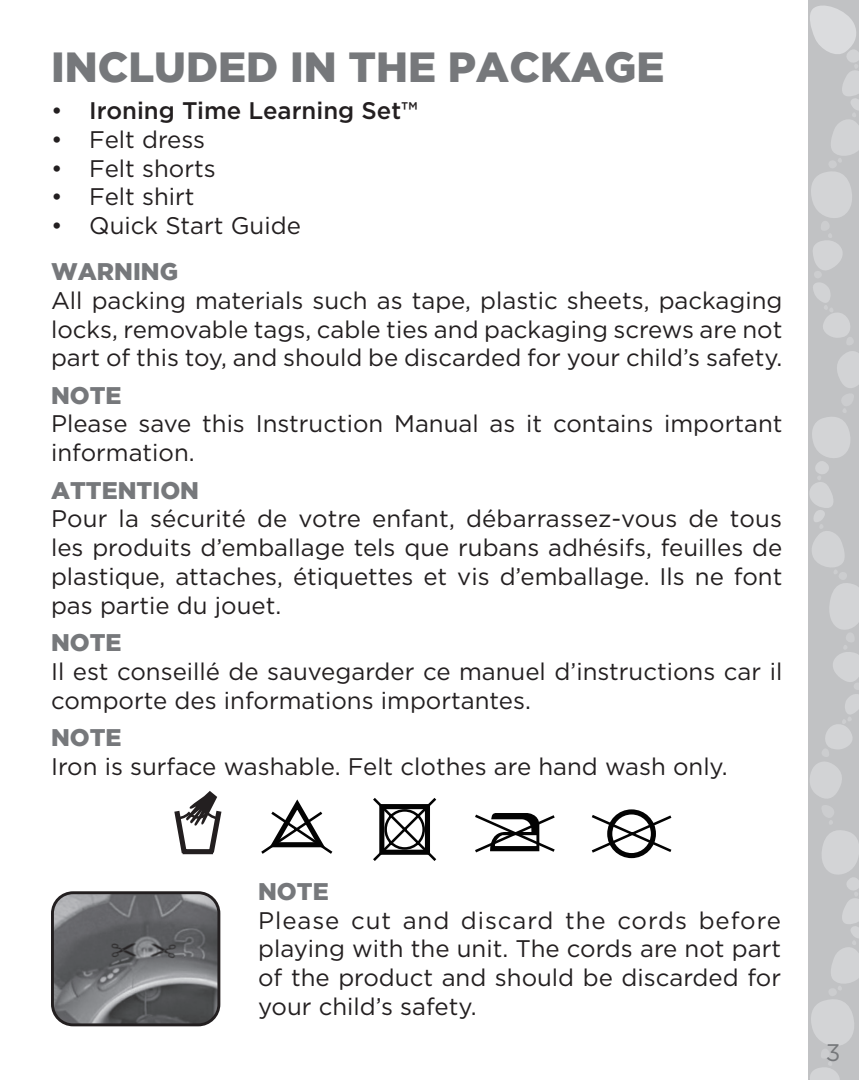
<style>
.page{position:relative;width:859px;height:1080px;background:#fff}
.page>*{position:absolute;margin:0;border:0;box-sizing:border-box;transform-origin:0 0}
.t1{font:900 42px "Gotham";color:#76787b}
.t2{font:24px/28.8px "Gotham HTF";color:#231f20;text-align:justify}
.t3{font:900 24px "Gotham";color:#76787b}
.t4{font:500 24px "Gotham HTF";color:#231f20}
.t5{font:24px "Gotham HTF";color:#76787b}
.s1{font-weight:400}
</style>
<div class="page">
<svg style="left:808px;top:0;width:51px;height:1080px;background:#c7c8ca"></svg>
<img style="left:55px;top:895px;width:164px;height:130px">
<div style="left:51px;top:891px;width:169px;height:135px;border:3px solid #231f20;border-radius:21px"></div>
<svg style="left:261px;top:799px;width:72px;height:55px"></svg>
<svg style="left:373px;top:798px;width:64px;height:63px"></svg>
<svg style="left:475px;top:813px;width:80px;height:40px"></svg>
<div style="left:607px;top:809px;width:49px;height:49px;border:5px solid #030303;border-radius:50%"></div>
<svg style="left:591px;top:813px;width:81px;height:42px"></svg>
<svg style="left:174px;top:791px;width:48px;height:64px"></svg>
<h1 class="t1" style="left:51px;top:43px;width:615px">INCLUDED IN THE PACKAGE</h1>
<p class="t4" style="left:51px;top:97px;width:368px"><span class="s1">•</span> Ironing Time Learning Set™</p>
<p class="t2" style="left:51px;top:125px;width:156px">• Felt dress</p>
<p class="t2" style="left:51px;top:153px;width:166px">• Felt shorts</p>
<p class="t2" style="left:51px;top:182px;width:145px">• Felt shirt</p>
<p class="t2" style="left:51px;top:211px;width:251px">• Quick Start Guide</p>
<p class="t3" style="left:51px;top:258px;width:129px">WARNING</p>
<p class="t2" style="left:51px;top:286px;width:733px">All packing materials such as tape, plastic sheets, packaging locks, removable tags, cable ties and packaging screws are not part of this toy, and should be discarded for your child’s safety.</p>
<p class="t3" style="left:51px;top:381px;width:72px">NOTE</p>
<p class="t2" style="left:51px;top:409px;width:733px">Please save this Instruction Manual as it contains important information.</p>
<p class="t3" style="left:51px;top:476px;width:150px">ATTENTION</p>
<p class="t2" style="left:51px;top:504px;width:733px">Pour la sécurité de votre enfant, débarrassez-vous de tous les produits d’emballage tels que rubans adhésifs, feuilles de plastique, attaches, étiquettes et vis d’emballage. Ils ne font pas partie du jouet.</p>
<p class="t3" style="left:51px;top:629px;width:72px">NOTE</p>
<p class="t2" style="left:51px;top:657px;width:733px">Il est conseillé de sauvegarder ce manuel d’instructions car il comporte des informations importantes.</p>
<p class="t3" style="left:51px;top:724px;width:72px">NOTE</p>
<p class="t2" style="left:51px;top:752px;width:678px">Iron is surface washable. Felt clothes are hand wash only.</p>
<p class="t3" style="left:258px;top:877px;width:72px">NOTE</p>
<p class="t2" style="left:258px;top:905px;width:524px">Please cut and discard the cords before playing with the unit. The cords are not part of the product and should be discarded for your child’s safety.</p>
<p class="t5" style="left:826px;top:1039px;width:16px">3</p>
</div>
